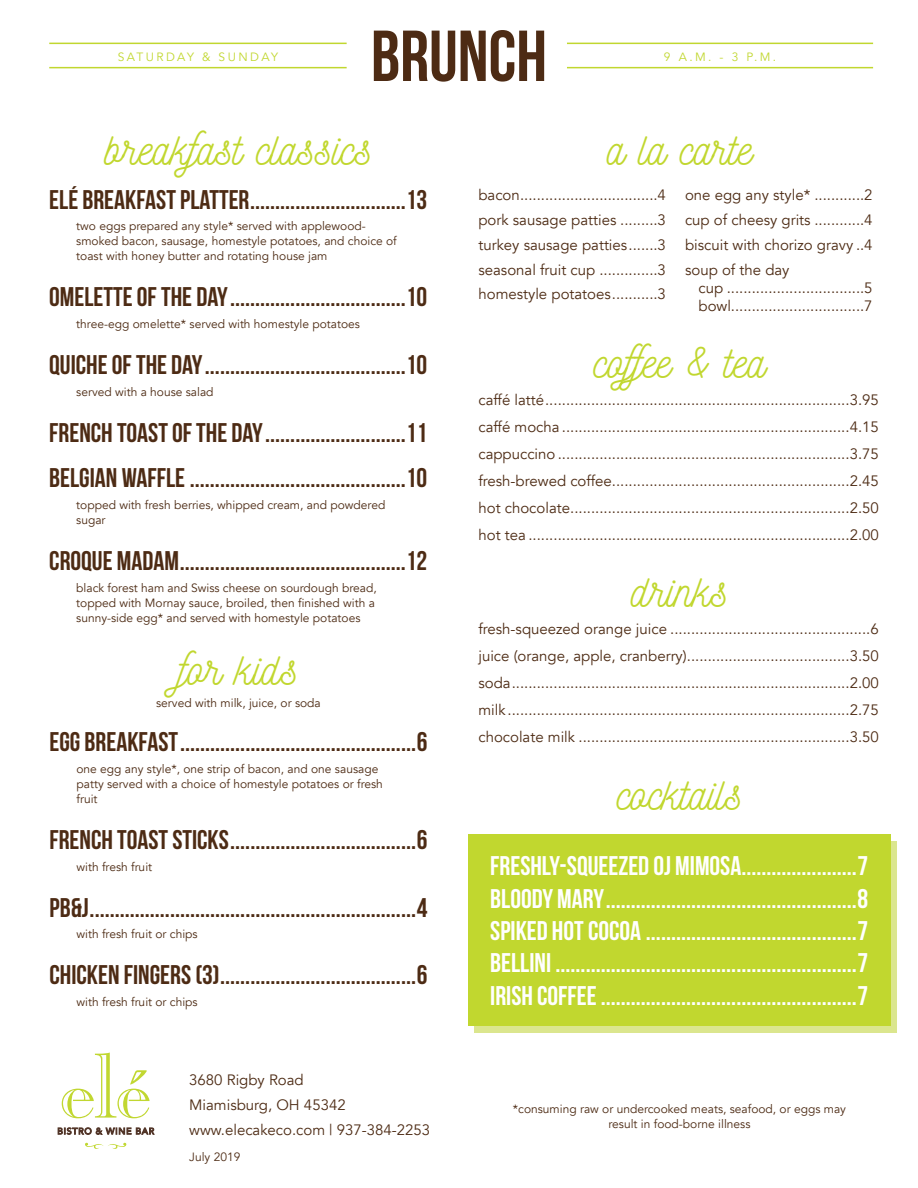
<style>
.page{position:relative;width:918px;height:1188px;background:#fff}
.page>*{position:absolute;margin:0;border:0;box-sizing:border-box;transform-origin:0 0}
.t1{font:700 72px "Bebas Neue";color:#4d2b14}
.Category{font:45px "Nickainley";color:#c1d72f}
.Name{font:700 27px "Bebas Neue";color:#4d2b14}
.Name-2{font:700 27px "Bebas Neue";color:#fff}
.Drinks{font:15px "Avenir";color:#4d2b14}
.a_la_carte{font:15px/18px "Avenir";color:#4d2b14}
.Description{font:12px/15px "Avenir";color:#4d2b14}
.Category-2{font:12px "Avenir";letter-spacing:.2em;color:#c1d72f}
.a_la_carte-2{font:12px "Avenir";color:#4d2b14}
</style>
<div class="page">
<div style="left:474px;top:841px;width:423px;height:192px;background:#dbe68e"></div>
<div style="left:468px;top:834px;width:423px;height:192px;background:#c1d72f"></div>
<hr style="left:49px;top:43px;width:298px;height:1px;background:#c1d72f">
<hr style="left:567px;top:43px;width:306px;height:1px;background:#c1d72f">
<hr style="left:49px;top:67px;width:298px;height:1px;background:#c1d72f">
<hr style="left:567px;top:67px;width:306px;height:1px;background:#c1d72f">
<svg style="left:85px;top:1142px;width:41px;height:7px"></svg>
<svg style="left:62px;top:1053px;width:88px;height:65px"></svg>
<svg style="left:58px;top:1127px;width:96px;height:8px"></svg>
<p class="t1" style="left:371px;top:17px;width:178px">BRUNCH</p>
<p class="Category-2" style="left:118px;top:49px;width:162px">SATURDAY &amp; SUNDAY</p>
<p class="Category-2" style="left:664px;top:49px;width:114px">9 A.M. - 3 P.M.</p>
<p class="Category" style="left:105px;top:120px;width:269px">breakfast classics</p>
<p class="Category" style="left:607px;top:120px;width:147px">a la carte</p>
<p class="Name" style="left:49px;top:184px;width:380px">ELÉ BREAKFAST PLATTER...............................13</p>
<p class="Description" style="left:76px;top:219px;width:322px">two eggs prepared any style* served with applewood&shy;smoked bacon, sausage, homestyle potatoes, and choice of toast with honey butter and rotating house jam</p>
<p class="Name" style="left:49px;top:282px;width:380px">OMELETTE OF THE DAY...................................10</p>
<p class="Description" style="left:76px;top:317px;width:285px">three-egg omelette* served with homestyle potatoes</p>
<p class="Name" style="left:49px;top:350px;width:380px">QUICHE OF THE DAY........................................10</p>
<p class="Description" style="left:76px;top:384px;width:139px">served with a house salad</p>
<p class="Name" style="left:49px;top:417px;width:380px">FRENCH TOAST OF THE DAY............................11</p>
<p class="Name" style="left:49px;top:463px;width:380px">BELGIAN WAFFLE ...........................................10</p>
<p class="Description" style="left:76px;top:498px;width:311px">topped with fresh berries, whipped cream, and powdered sugar</p>
<p class="Name" style="left:49px;top:546px;width:380px">CROQUE MADAM.............................................12</p>
<p class="Description" style="left:76px;top:580px;width:302px">black forest ham and Swiss cheese on sourdough bread, topped with Mornay sauce, broiled, then finished with a sunny-side egg* and served with homestyle potatoes</p>
<p class="Category" style="left:179px;top:640px;width:121px">for kids</p>
<p class="Description" style="left:156px;top:695px;width:166px">served with milk, juice, or soda</p>
<p class="Name" style="left:49px;top:727px;width:380px">EGG BREAKFAST...............................................6</p>
<p class="Description" style="left:76px;top:762px;width:308px">one egg any style*, one strip of bacon, and one sausage patty served with a choice of homestyle potatoes or fresh fruit</p>
<p class="Name" style="left:49px;top:825px;width:380px">FRENCH TOAST STICKS.....................................6</p>
<p class="Description" style="left:76px;top:859px;width:77px">with fresh fruit</p>
<p class="Name" style="left:49px;top:892px;width:380px">PB&amp;J.................................................................4</p>
<p class="Description" style="left:76px;top:927px;width:123px">with fresh fruit or chips</p>
<p class="Name" style="left:49px;top:960px;width:380px">CHICKEN FINGERS (3).......................................6</p>
<p class="Description" style="left:76px;top:995px;width:123px">with fresh fruit or chips</p>
<p class="a_la_carte" style="left:189px;top:1071px;width:116px">3680 Rigby Road</p>
<p class="a_la_carte" style="left:189px;top:1096px;width:158px">Miamisburg, OH 45342</p>
<p class="a_la_carte" style="left:189px;top:1121px;width:242px">www.elecakeco.com | 937-384-2253</p>
<p class="a_la_carte-2" style="left:189px;top:1150px;width:53px">July 2019</p>
<p class="a_la_carte" style="left:478px;top:186px;width:189px">bacon.................................4</p>
<p class="a_la_carte" style="left:478px;top:211px;width:189px">pork sausage patties .........3</p>
<p class="a_la_carte" style="left:478px;top:236px;width:189px">turkey sausage patties.......3</p>
<p class="a_la_carte" style="left:478px;top:261px;width:189px">seasonal fruit cup ..............3</p>
<p class="a_la_carte" style="left:478px;top:285px;width:189px">homestyle potatoes...........3</p>
<p class="a_la_carte" style="left:685px;top:186px;width:189px">one egg any style* ............2</p>
<p class="a_la_carte" style="left:685px;top:211px;width:189px">cup of cheesy grits ............4</p>
<p class="a_la_carte" style="left:685px;top:236px;width:189px">biscuit with chorizo gravy ..4</p>
<p class="a_la_carte" style="left:699px;top:261px;width:175px;text-indent:-14px">soup of the day<br>cup .................................5 bowl................................7</p>
<p class="Category" style="left:593px;top:333px;width:174px">coffee &amp; tea</p>
<p class="Drinks" style="left:478px;top:391px;width:402px">caffé latté.........................................................................3.95</p>
<p class="Drinks" style="left:478px;top:418px;width:402px">caffé mocha .....................................................................4.15</p>
<p class="Drinks" style="left:478px;top:445px;width:402px">cappuccino ......................................................................3.75</p>
<p class="Drinks" style="left:478px;top:472px;width:402px">fresh-brewed coffee.........................................................2.45</p>
<p class="Drinks" style="left:478px;top:499px;width:402px">hot chocolate...................................................................2.50</p>
<p class="Drinks" style="left:478px;top:526px;width:402px">hot tea .............................................................................2.00</p>
<p class="Category" style="left:631px;top:562px;width:99px">drinks</p>
<p class="Drinks" style="left:478px;top:620px;width:402px">fresh-squeezed orange juice ................................................6</p>
<p class="Drinks" style="left:478px;top:647px;width:402px">juice (orange, apple, cranberry).......................................3.50</p>
<p class="Drinks" style="left:478px;top:674px;width:402px">soda.................................................................................2.00</p>
<p class="Drinks" style="left:478px;top:701px;width:402px">milk ..................................................................................2.75</p>
<p class="Drinks" style="left:478px;top:728px;width:402px">chocolate milk .................................................................3.50</p>
<p class="Category" style="left:616px;top:765px;width:128px">cocktails</p>
<p class="Name-2" style="left:490px;top:851px;width:380px">FRESHLY-SQUEEZED OJ MIMOSA.......................7</p>
<p class="Name-2" style="left:490px;top:883px;width:380px">BLOODY MARY..................................................8</p>
<p class="Name-2" style="left:490px;top:916px;width:380px">SPIKED HOT COCOA ..........................................7</p>
<p class="Name-2" style="left:490px;top:948px;width:380px">BELLINI ............................................................7</p>
<p class="Name-2" style="left:490px;top:981px;width:380px">IRISH COFFEE...................................................7</p>
<p class="Description" style="left:513px;top:1101px;width:335px;text-align:center">*consuming raw or undercooked meats, seafood, or eggs may result in food-borne illness</p>
</div>
